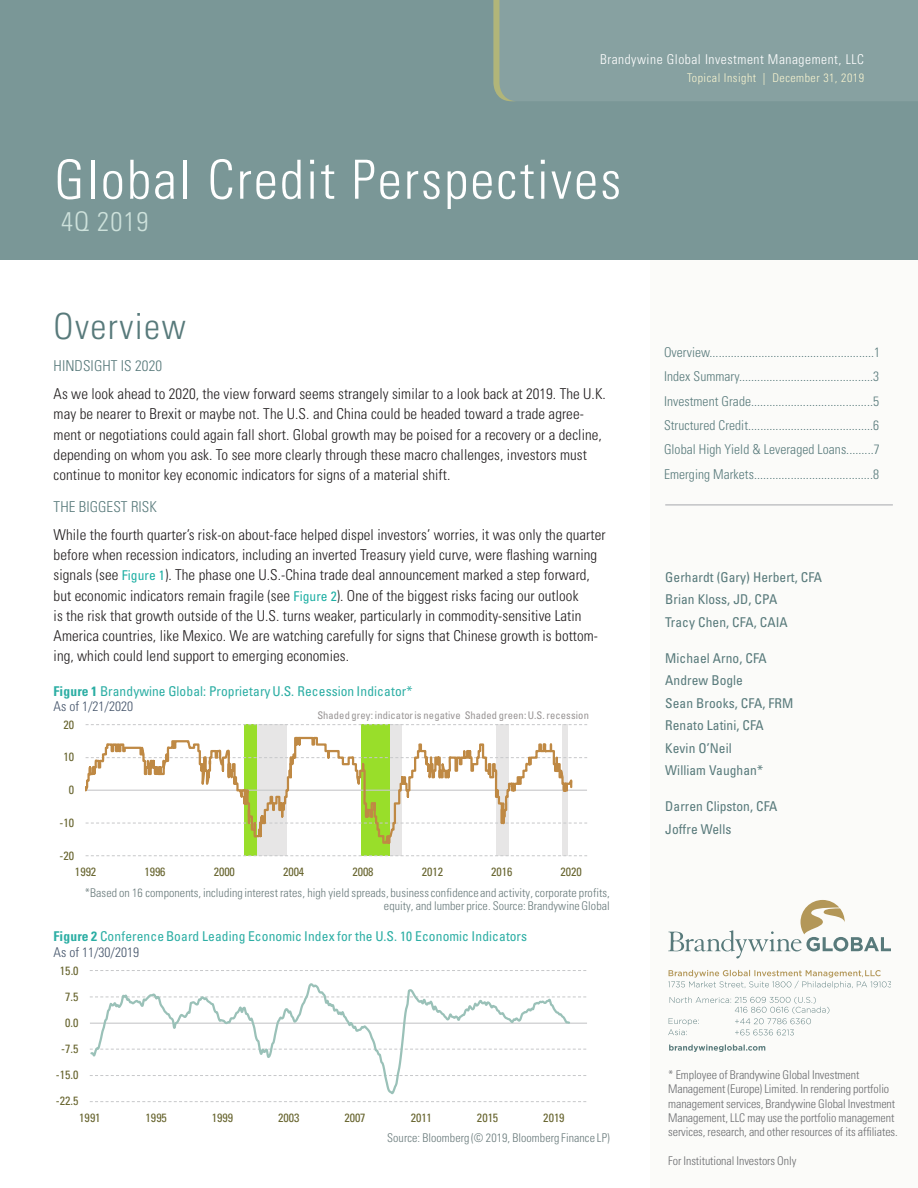
<style>
.page{position:relative;width:918px;height:1188px;background:#fff}
.page>*{position:absolute;margin:0;border:0;box-sizing:border-box;transform-origin:0 0}
.WHITE_PAPER_TITLE{font:300 condensed 54px "Univers LT Std";letter-spacing:.04em;color:#fff}
.WHITE_PAPER_TITLE-2{font:300 condensed 36px "Univers LT Std";letter-spacing:.04em;color:#587a7b}
.WHITE_PAPER_SUBTITLE{font:300 condensed 27px "Univers LT Std";letter-spacing:.04em;color:#cde1db}
.BODY_TEXT{font:300 condensed 15px/20.2px "Univers LT Std";letter-spacing:.005em;color:#231f20}
.SUBHEADER{font:300 condensed 15px "Univers LT Std";letter-spacing:.005em;color:#587a7b}
.Body_Text{font:300 condensed 13.5px "Univers LT Std";letter-spacing:.005em;color:#587a7b}
.Body_Text-2{font:condensed 13.5px "Univers LT Std";letter-spacing:.005em;color:#587a7b}
.t1{font:condensed 13.5px/15.5px "Univers LT Std";letter-spacing:.01em;color:#2caea4}
.t2{font:300 condensed 13.5px "Univers LT Std";letter-spacing:.04em;color:#fff}
.Body_Text-3{font:300 condensed 12px/14.4px "Univers LT Std";letter-spacing:-.005em;color:#6c6d70}
.t3{font:300 condensed 12px/12.9px "Univers LT Std";letter-spacing:.005em;color:#697a7b;text-align:right}
.t4{font:condensed 12px "Univers LT Std";letter-spacing:.005em;color:#67642e}
.t5{font:300 condensed 12px "Univers LT Std";letter-spacing:.04em;color:#f6f3cf}
.t6{font:condensed 10.5px "Univers LT Std";letter-spacing:.015em;color:#989494}
.s1{font-weight:400;font-size:13.5px;color:#1fafa4}
.s2{font-weight:700}
.s3{font-weight:300;color:#44546a}
</style>
<div class="page">
<div style="left:650px;top:260px;width:268px;height:928px;background:#fbfbf9"></div>
<div style="left:0;top:0;width:918px;height:260px;background:#7a9797"></div>
<div style="left:493px;top:0;width:425px;height:101px;background:#87a1a1"></div>
<div style="left:244px;top:725px;width:13px;height:131px;background:#99de2a"></div>
<div style="left:361px;top:725px;width:30px;height:131px;background:#99de2a"></div>
<div style="left:257px;top:725px;width:30px;height:131px;background:#e7e6e6"></div>
<div style="left:390px;top:725px;width:11px;height:131px;background:#e7e6e6"></div>
<div style="left:496px;top:725px;width:13px;height:131px;background:#e7e6e6"></div>
<div style="left:562px;top:725px;width:6px;height:131px;background:#e7e6e6"></div>
<svg style="left:86px;top:855px;width:501px;height:1px"></svg>
<hr style="left:86px;top:790px;width:501px;height:1px;background:#c7c8ca">
<svg style="left:85px;top:724px;width:489px;height:121px"></svg>
<svg style="left:90px;top:1101px;width:497px;height:1px"></svg>
<svg style="left:90px;top:970px;width:497px;height:1px"></svg>
<hr style="left:90px;top:1023px;width:497px;height:1px;background:#c7c8ca">
<svg style="left:90px;top:983px;width:482px;height:112px"></svg>
<svg style="left:668px;top:900px;width:223px;height:59px"></svg>
<svg style="left:669px;top:1045px;width:96px;height:7px"></svg>
<svg style="left:668px;top:970px;width:223px;height:19px"></svg>
<svg style="left:668px;top:997px;width:161px;height:38px"></svg>
<hr style="left:665px;top:504px;width:228px;height:2px;background:#c2c3c6">
<p class="t2" style="left:600px;top:51px;width:265px">Brandywine Global Investment Management, LLC</p>
<p class="WHITE_PAPER_TITLE" style="left:54px;top:147px;width:568px">Global Credit Perspectives</p>
<p class="WHITE_PAPER_SUBTITLE" style="left:61px;top:205px;width:89px">4Q 2019</p>
<p class="WHITE_PAPER_TITLE-2" style="left:54px;top:305px;width:134px">Overview</p>
<p class="SUBHEADER" style="left:54px;top:356px;width:110px">HINDSIGHT IS 2020</p>
<p class="BODY_TEXT" style="left:54px;top:384px;width:554px">As we look ahead to 2020, the view forward seems strangely similar to a look back at 2019. The U.K. may be nearer to Brexit or maybe not. The U.S. and China could be headed toward a trade agree&shy;ment or negotiations could again fall short. Global growth may be poised for a recovery or a decline, depending on whom you ask. To see more clearly through these macro challenges, investors must continue to monitor key economic indicators for signs of a material shift.</p>
<p class="SUBHEADER" style="left:54px;top:497px;width:105px">THE BIGGEST RISK</p>
<p class="BODY_TEXT" style="left:54px;top:525px;width:554px">While the fourth quarter’s risk-on about-face helped dispel investors’ worries, it was only the quarter before when recession indicators, including an inverted Treasury yield curve, were flashing warning signals (see <span class="s1">Figure 1</span>). The phase one U.S.-China trade deal announcement marked a step forward, but economic indicators remain fragile (see <span class="s1">Figure 2</span>). One of the biggest risks facing our outlook<br>is the risk that growth outside of the U.S. turns weaker, particularly in commodity-sensitive Latin America countries, like Mexico. We are watching carefully for signs that Chinese growth is bottom&shy;ing, which could lend support to emerging economies.</p>
<p class="t1" style="left:54px;top:683px;width:360px"><span class="s2">Figure 1</span> Brandywine Global: Proprietary U.S. Recession Indicator*<br><span class="s3">As of 1/21/2020</span></p>
<p class="t6" style="left:317px;top:709px;width:273px">Shaded grey: indicator is negative Shaded green: U.S. recession</p>
<p class="t4" style="left:64px;top:717px;width:12px">20</p>
<p class="t4" style="left:64px;top:749px;width:12px">10</p>
<p class="t4" style="left:69px;top:782px;width:7px">0</p>
<p class="t4" style="left:60px;top:815px;width:16px">-10</p>
<p class="t4" style="left:60px;top:848px;width:16px">-20</p>
<p class="t4" style="left:75px;top:864px;width:23px">1992</p>
<p class="t4" style="left:144px;top:864px;width:23px">1996</p>
<p class="t4" style="left:214px;top:864px;width:23px">2000</p>
<p class="t4" style="left:283px;top:864px;width:23px">2004</p>
<p class="t4" style="left:352px;top:864px;width:23px">2008</p>
<p class="t4" style="left:422px;top:864px;width:23px">2012</p>
<p class="t4" style="left:491px;top:864px;width:23px">2016</p>
<p class="t4" style="left:561px;top:864px;width:23px">2020</p>
<p class="t3" style="left:85px;top:886px;width:526px">*Based on 16 components, including interest rates, high yield spreads, business confidence and activity, corporate profits, equity, and lumber price. Source: Brandywine Global</p>
<p class="t1" style="left:54px;top:929px;width:475px"><span class="s2">Figure 2</span> Conference Board Leading Economic Index for the U.S. 10 Economic Indicators<br><span class="s3">As of 11/30/2019</span></p>
<p class="t4" style="left:60px;top:963px;width:20px">15.0</p>
<p class="t4" style="left:65px;top:989px;width:15px">7.5</p>
<p class="t4" style="left:65px;top:1015px;width:15px">0.0</p>
<p class="t4" style="left:61px;top:1041px;width:19px">-7.5</p>
<p class="t4" style="left:56px;top:1067px;width:24px">-15.0</p>
<p class="t4" style="left:56px;top:1094px;width:24px">-22.5</p>
<p class="t4" style="left:79px;top:1110px;width:23px">1991</p>
<p class="t4" style="left:146px;top:1110px;width:23px">1995</p>
<p class="t4" style="left:212px;top:1110px;width:23px">1999</p>
<p class="t4" style="left:278px;top:1110px;width:23px">2003</p>
<p class="t4" style="left:344px;top:1110px;width:23px">2007</p>
<p class="t4" style="left:411px;top:1110px;width:23px">2011</p>
<p class="t4" style="left:477px;top:1110px;width:23px">2015</p>
<p class="t4" style="left:543px;top:1110px;width:23px">2019</p>
<p class="t3" style="left:387px;top:1132px;width:224px">Source: Bloomberg (© 2019, Bloomberg Finance LP)</p>
<p class="t5" style="left:687px;top:71px;width:178px">Topical Insight | December 31, 2019</p>
<p class="Body_Text" style="left:664px;top:344px;width:218px">Overview......................................................1</p>
<p class="Body_Text" style="left:664px;top:369px;width:217px">Index Summary............................................3</p>
<p class="Body_Text" style="left:664px;top:393px;width:217px">Investment Grade........................................5</p>
<p class="Body_Text" style="left:664px;top:417px;width:217px">Structured Credit.........................................6</p>
<p class="Body_Text" style="left:664px;top:442px;width:217px">Global High Yield &amp; Leveraged Loans.........7</p>
<p class="Body_Text" style="left:664px;top:466px;width:217px">Emerging Markets.......................................8</p>
<p class="Body_Text-2" style="left:665px;top:568px;width:158px">Gerhardt (Gary) Herbert, CFA</p>
<p class="Body_Text-2" style="left:665px;top:591px;width:114px">Brian Kloss, JD, CPA</p>
<p class="Body_Text-2" style="left:665px;top:613px;width:124px">Tracy Chen, CFA, CAIA</p>
<p class="Body_Text-2" style="left:665px;top:649px;width:103px">Michael Arno, CFA</p>
<p class="Body_Text-2" style="left:665px;top:672px;width:79px">Andrew Bogle</p>
<p class="Body_Text-2" style="left:665px;top:694px;width:130px">Sean Brooks, CFA, FRM</p>
<p class="Body_Text-2" style="left:665px;top:717px;width:100px">Renato Latini, CFA</p>
<p class="Body_Text-2" style="left:665px;top:739px;width:68px">Kevin O’Neil</p>
<p class="Body_Text-2" style="left:665px;top:762px;width:99px">William Vaughan*</p>
<p class="Body_Text-2" style="left:665px;top:798px;width:114px">Darren Clipston, CFA</p>
<p class="Body_Text-2" style="left:665px;top:820px;width:68px">Joffre Wells</p>
<p class="Body_Text-3" style="left:668px;top:1067px;width:231px">* Employee of Brandywine Global Investment Management (Europe) Limited. In rendering portfolio management services, Brandywine Global Investment Management, LLC may use the portfolio management services, research, and other resources of its affiliates.</p>
<p class="Body_Text-3" style="left:668px;top:1154px;width:130px">For Institutional Investors Only</p>
</div>
